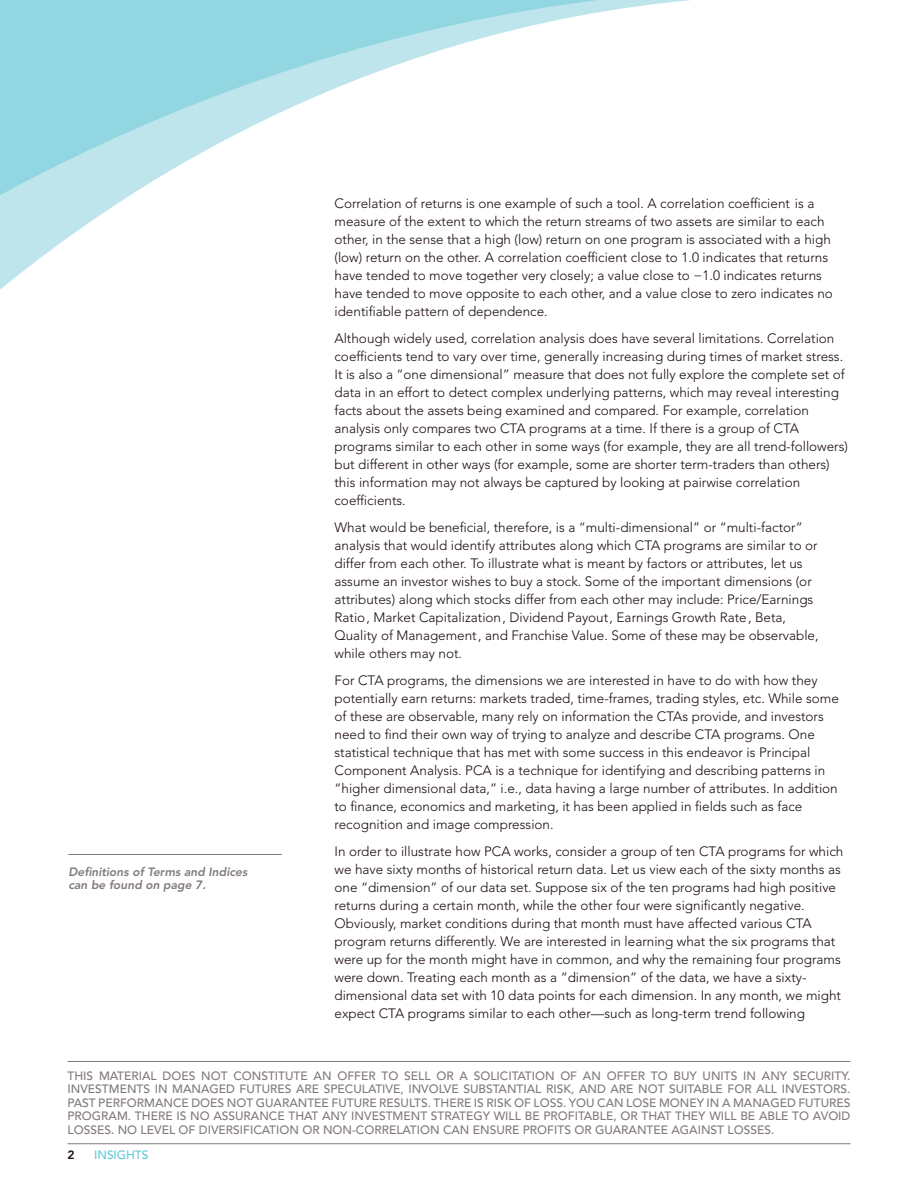
<style>
.page{position:relative;width:918px;height:1188px;background:#fff}
.page>*{position:absolute;margin:0;border:0;box-sizing:border-box;transform-origin:0 0}
.t1{font:300 13.5px/18px "Avenir LT Std";color:#1a0b12}
.t2{font:500 12px/13.5px "Avenir LT Std";color:#82797d;text-align:justify}
.t3{font:italic 800 12px/13.5px "Avenir LT Std";color:#82797d}
.t4{font:500 12px "Avenir LT Std";letter-spacing:-.005em;color:#60c8d6}
.t5{font:800 12px "Avenir LT Std";color:#1a0b12}
</style>
<div class="page">
<svg style="left:0;top:0;width:690px;height:290px"></svg>
<hr style="left:68px;top:1143px;width:782px;height:1px;background:#82797d">
<hr style="left:68px;top:1061px;width:782px;height:1px;background:#82797d">
<hr style="left:68px;top:854px;width:214px;height:1px;background:#82797d">
<p class="t3" style="left:68px;top:865px;width:181px">Definitions of Terms and Indices can be found on page 7.</p>
<p class="t1" style="left:334px;top:195px;width:500px">Correlation of returns is one example of such a tool. A correlation coefficient is a measure of the extent to which the return streams of two assets are similar to each other, in the sense that a high (low) return on one program is associated with a high (low) return on the other. A correlation coefficient close to 1.0 indicates that returns have tended to move together very closely; a value close to −1.0 indicates returns have tended to move opposite to each other, and a value close to zero indicates no identifiable pattern of dependence.</p>
<p class="t1" style="left:334px;top:330px;width:515px">Although widely used, correlation analysis does have several limitations. Correlation coefficients tend to vary over time, generally increasing during times of market stress.<br>It is also a “one dimensional” measure that does not fully explore the complete set of data in an effort to detect complex underlying patterns, which may reveal interesting facts about the assets being examined and compared. For example, correlation analysis only compares two CTA programs at a time. If there is a group of CTA programs similar to each other in some ways (for example, they are all trend-followers) but different in other ways (for example, some are shorter term-traders than others) this information may not always be captured by looking at pairwise correlation coefficients.</p>
<p class="t1" style="left:334px;top:519px;width:486px">What would be beneficial, therefore, is a “multi-dimensional” or “multi-factor” analysis that would identify attributes along which CTA programs are similar to or differ from each other. To illustrate what is meant by factors or attributes, let us assume an investor wishes to buy a stock. Some of the important dimensions (or attributes) along which stocks differ from each other may include: Price/Earnings Ratio, Market Capitalization, Dividend Payout, Earnings Growth Rate, Beta, Quality of Management, and Franchise Value. Some of these may be observable, while others may not.</p>
<p class="t1" style="left:334px;top:672px;width:506px">For CTA programs, the dimensions we are interested in have to do with how they potentially earn returns: markets traded, time-frames, trading styles, etc. While some of these are observable, many rely on information the CTAs provide, and investors need to find their own way of trying to analyze and describe CTA programs. One statistical technique that has met with some success in this endeavor is Principal Component Analysis. PCA is a technique for identifying and describing patterns in “higher dimensional data,” i.e., data having a large number of attributes. In addition to finance, economics and marketing, it has been applied in fields such as face recognition and image compression.</p>
<p class="t1" style="left:334px;top:842px;width:510px">In order to illustrate how PCA works, consider a group of ten CTA programs for which we have sixty months of historical return data. Let us view each of the sixty months as one “dimension” of our data set. Suppose six of the ten programs had high positive returns during a certain month, while the other four were significantly negative.<br>Obviously, market conditions during that month must have affected various CTA program returns differently. We are interested in learning what the six programs that were up for the month might have in common, and why the remaining four programs were down. Treating each month as a “dimension” of the data, we have a sixty&shy;dimensional data set with 10 data points for each dimension. In any month, we might expect CTA programs similar to each other—such as long-term trend following</p>
<p class="t2" style="left:68px;top:1069px;width:785px">THIS MATERIAL DOES NOT CONSTITUTE AN OFFER TO SELL OR A SOLICITATION OF AN OFFER TO BUY UNITS IN ANY SECURITY.<br>INVESTMENTS IN MANAGED FUTURES ARE SPECULATIVE, INVOLVE SUBSTANTIAL RISK, AND ARE NOT SUITABLE FOR ALL INVESTORS.<br>PAST PERFORMANCE DOES NOT GUARANTEE FUTURE RESULTS. THERE IS RISK OF LOSS. YOU CAN LOSE MONEY IN A MANAGED FUTURES PROGRAM. THERE IS NO ASSURANCE THAT ANY INVESTMENT STRATEGY WILL BE PROFITABLE, OR THAT THEY WILL BE ABLE TO AVOID LOSSES. NO LEVEL OF DIVERSIFICATION OR NON-CORRELATION CAN ENSURE PROFITS OR GUARANTEE AGAINST LOSSES.</p>
<p class="t5" style="left:68px;top:1148px;width:9px">2</p>
<p class="t4" style="left:94px;top:1148px;width:56px">INSIGHTS</p>
</div>
